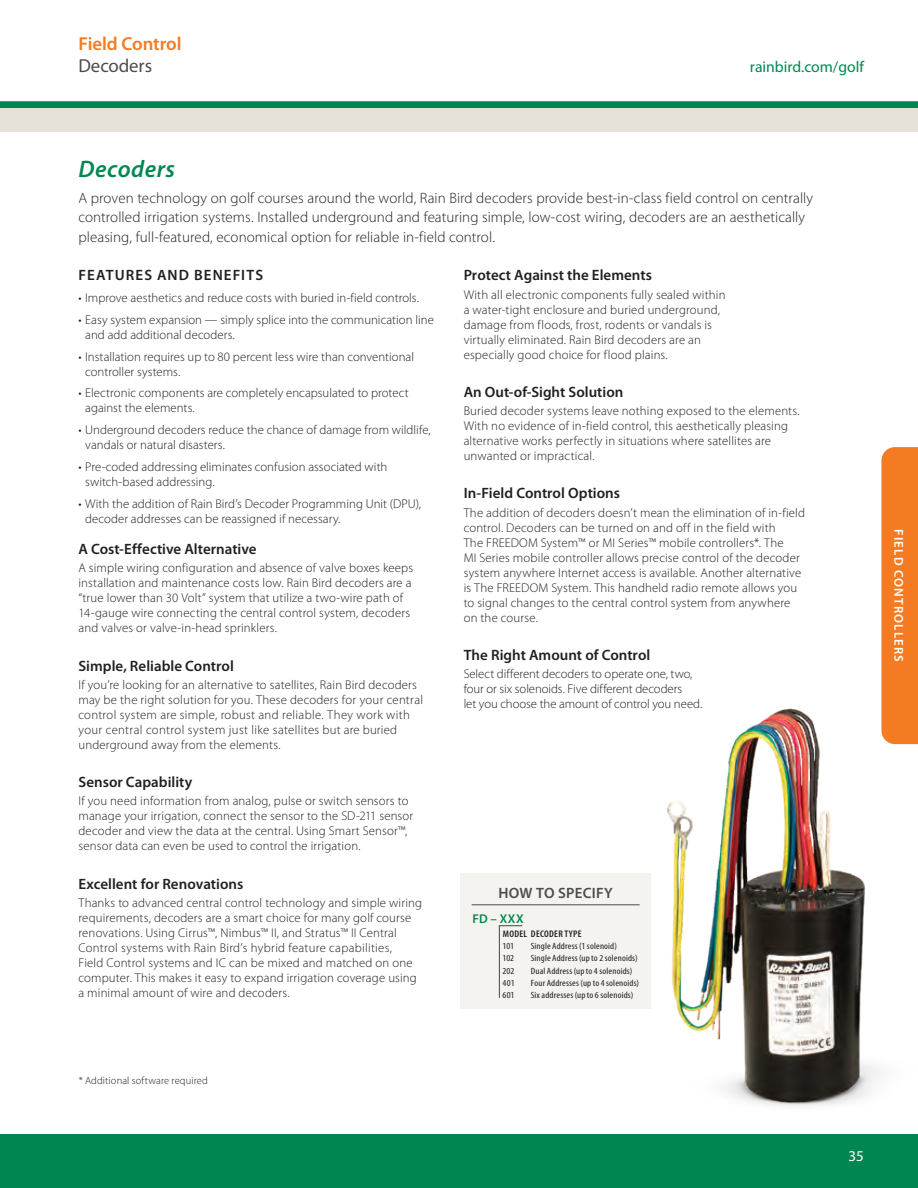
<style>
.page{position:relative;width:918px;height:1188px;background:#fff}
.page>*{position:absolute;margin:0;border:0;box-sizing:border-box;transform-origin:0 0}
.t1{font:italic 600 24px "Myriad Pro";letter-spacing:.02em;color:#008751}
.t2{font:600 18.75px "Myriad Pro";letter-spacing:-.005em;color:#f47b21}
.t3{font:18.75px "Myriad Pro";color:#4b4c4d}
.t4{font:15.6px "Myriad Pro";color:#008751}
.t5{font:300 15px/19.5px "Myriad Pro";letter-spacing:.005em;color:#231f20}
.t6{font:600 15px "Myriad Pro";color:#231f20}
.t7{font:600 15px "Myriad Pro";letter-spacing:.075em;color:#231f20}
.t8{font:600 15px "Myriad Pro";letter-spacing:.015em;color:#4b4c4d}
.t9{font:15px "Myriad Pro";color:#fff}
.t10{font:300 12.75px/15px "Myriad Pro";letter-spacing:.01em;color:#231f20}
.t11{font:600 12.75px "Myriad Pro";letter-spacing:.09em;color:#fff}
.t12{font:600 12.75px "Myriad Pro";color:#008751}
.t13{font:300 10.5px "Myriad Pro";letter-spacing:.01em;color:#231f20}
.t14{font:600 condensed 9.6px "Myriad Pro";letter-spacing:.03em;color:#231f20;scale:1.05 1}
.t15{font:condensed 9.15px/12.1px "Myriad Pro";letter-spacing:.015em;color:#231f20;text-align:justify;scale:1.11 1}
</style>
<div class="page">
<div style="left:0;top:108px;width:918px;height:24px;background:#e6e2d7"></div>
<div style="left:0;top:101px;width:918px;height:7px;background:#008751"></div>
<div style="left:0;top:1134px;width:918px;height:54px;background:#008751"></div>
<img style="left:668px;top:709px;width:250px;height:398px">
<div style="left:881px;top:447px;width:37px;height:297px;background:#f47b21"></div>
<div style="left:461px;top:874px;width:190px;height:135px;background:#f5f3ef"></div>
<hr style="left:472px;top:905px;width:168px;height:1px;background:#4b4c4d">
<hr style="left:499px;top:926px;width:1px;height:72px;background:#57585a">
<svg style="left:499px;top:925px;width:23px;height:1px"></svg>
<h2 class="t2" style="left:78px;top:33px;width:105px">Field Control</h2>
<h2 class="t3" style="left:78px;top:56px;width:75px">Decoders</h2>
<p class="t4" style="left:750px;top:58px;width:116px">rainbird.com/golf</p>
<h1 class="t1" style="left:78px;top:155px;width:98px">Decoders</h1>
<p class="t5" style="left:78px;top:188px;width:736px">A proven technology on golf courses around the world, Rain Bird decoders provide best-in-class field control on centrally controlled irrigation systems. Installed underground and featuring simple, low‑cost wiring, decoders are an aesthetically pleasing, full‑featured, economical option for reliable in‑field control.</p>
<p class="t7" style="left:79px;top:267px;width:186px">FEATURES AND BENEFITS</p>
<p class="t10" style="left:78px;top:291px;width:342px">• Improve aesthetics and reduce costs with buried in‑field controls.</p>
<p class="t10" style="left:85px;top:312px;width:350px;text-indent:-7px">• Easy system expansion — simply splice into the communication line and add additional decoders.</p>
<p class="t10" style="left:85px;top:349px;width:330px;text-indent:-7px">• Installation requires up to 80 percent less wire than conventional controller systems.</p>
<p class="t10" style="left:85px;top:386px;width:325px;text-indent:-7px">• Electronic components are completely encapsulated to protect against the elements.</p>
<p class="t10" style="left:85px;top:423px;width:347px;text-indent:-7px">• Underground decoders reduce the chance of damage from wildlife, vandals or natural disasters.</p>
<p class="t10" style="left:85px;top:459px;width:304px;text-indent:-7px">• Pre-coded addressing eliminates confusion associated with switch‑based addressing.</p>
<p class="t10" style="left:85px;top:496px;width:337px;text-indent:-7px">• With the addition of Rain Bird’s Decoder Programming Unit (DPU), decoder addresses can be reassigned if necessary.</p>
<p class="t6" style="left:78px;top:541px;width:180px">A Cost-Effective Alternative</p>
<p class="t10" style="left:78px;top:561px;width:336px">A simple wiring configuration and absence of valve boxes keeps installation and maintenance costs low. Rain Bird decoders are a “true lower than 30 Volt” system that utilize a two-wire path of 14-gauge wire connecting the central control system, decoders and valves or valve-in-head sprinklers.</p>
<p class="t6" style="left:78px;top:657px;width:157px">Simple, Reliable Control</p>
<p class="t10" style="left:78px;top:677px;width:346px">If you’re looking for an alternative to satellites, Rain Bird decoders may be the right solution for you. These decoders for your central control system are simple, robust and reliable. They work with your central control system just like satellites but are buried underground away from the elements.</p>
<p class="t6" style="left:78px;top:774px;width:115px">Sensor Capability</p>
<p class="t10" style="left:78px;top:794px;width:336px">If you need information from analog, pulse or switch sensors to manage your irrigation, connect the sensor to the SD-211 sensor decoder and view the data at the central. Using Smart Sensor™, sensor data can even be used to control the irrigation.</p>
<p class="t6" style="left:78px;top:875px;width:166px">Excellent for Renovations</p>
<p class="t10" style="left:78px;top:895px;width:345px">Thanks to advanced central control technology and simple wiring requirements, decoders are a smart choice for many golf course renovations. Using Cirrus™, Nimbus™ II, and Stratus™ II Central Control systems with Rain Bird’s hybrid feature capabilities,<br>Field Control systems and IC can be mixed and matched on one computer. This makes it easy to expand irrigation coverage using a minimal amount of wire and decoders.</p>
<p class="t6" style="left:464px;top:267px;width:190px">Protect Against the Elements</p>
<p class="t10" style="left:464px;top:287px;width:263px">With all electronic components fully sealed within a water‑tight enclosure and buried underground, damage from floods, frost, rodents or vandals is virtually eliminated. Rain Bird decoders are an especially good choice for flood plains.</p>
<p class="t6" style="left:464px;top:384px;width:161px">An Out-of-Sight Solution</p>
<p class="t10" style="left:464px;top:404px;width:338px">Buried decoder systems leave nothing exposed to the elements.<br>With no evidence of in-field control, this aesthetically pleasing alternative works perfectly in situations where satellites are unwanted or impractical.</p>
<p class="t6" style="left:464px;top:485px;width:158px">In-Field Control Options</p>
<p class="t10" style="left:464px;top:505px;width:343px">The addition of decoders doesn’t mean the elimination of in‑field control. Decoders can be turned on and off in the field with<br>The FREEDOM System™ or MI Series™ mobile controllers*. The<br>MI Series mobile controller allows precise control of the decoder system anywhere Internet access is available. Another alternative is The FREEDOM System. This handheld radio remote allows you to signal changes to the central control system from anywhere on the course.</p>
<p class="t6" style="left:464px;top:647px;width:188px">The Right Amount of Control</p>
<p class="t10" style="left:464px;top:667px;width:240px">Select different decoders to operate one, two, four or six solenoids. Five different decoders<br>let you choose the amount of control you need.</p>
<p class="t8" style="left:498px;top:885px;width:116px">HOW TO SPECIFY</p>
<p class="t12" style="left:473px;top:912px;width:53px">FD – XXX</p>
<p class="t14" style="left:503px;top:929px;width:77px">MODEL DECODER TYPE</p>
<p class="t15" style="left:503px;top:940px;width:12px">101<br>102<br>202<br>401<br>601</p>
<p class="t15" style="left:531px;top:940px;width:99px;text-align:left">Single Address (1 solenoid)<br>Single Address (up to 2 solenoids)<br>Dual Address (up to 4 solenoids)<br>Four Addresses (up to 4 solenoids)<br>Six addresses (up to 6 solenoids)</p>
<p class="t13" style="left:79px;top:1074px;width:131px">* Additional software required</p>
<p class="t11" style="left:906px;top:529px;width:134px;rotate:90deg">FIELD CONTROLLERS</p>
<p class="t9" style="left:849px;top:1148px;width:17px">35</p>
</div>
